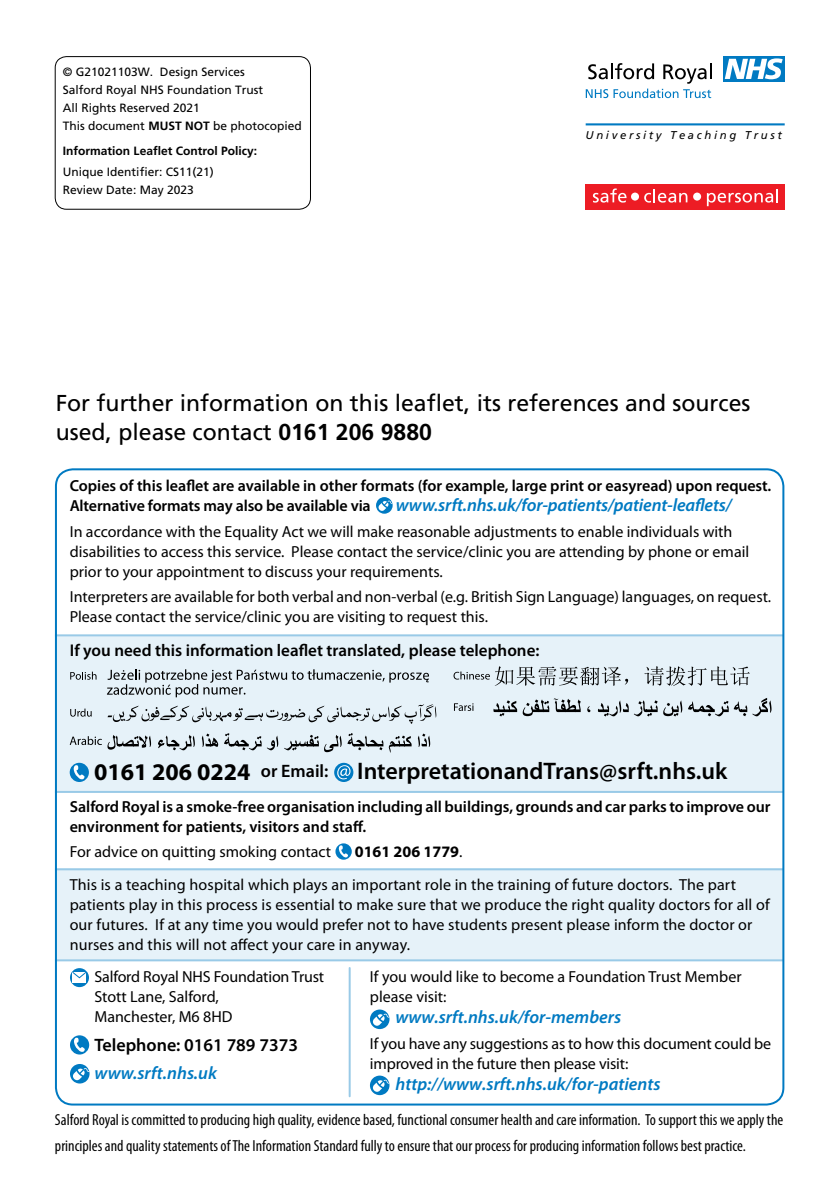
<style>
.page{position:relative;width:840px;height:1191px;background:#fff}
.page>*{position:absolute;margin:0;border:0;box-sizing:border-box;transform-origin:0 0}
.t1{font:600 24px "Myriad Pro";color:#000}
.t2{font:23px/29px "Frutiger";color:#000}
.t3{font:italic 600 18px "Myriad Pro";color:#007ac2}
.t4{font:600 18px "Myriad Pro";color:#000}
.t5{font:600 17px "Myriad Pro";color:#000}
.t6{font:16px/20px "Myriad Pro";color:#000}
.t7{font:600 16px/20px "Myriad Pro";color:#000}
.t8{font:condensed 16px/26px "Myriad Pro";color:#000}
.t9{font:700 16px "Myriad Pro";color:#000}
.t10{font:12px/18px "Frutiger";color:#000}
.t11{font:700 12px "Frutiger";color:#000}
.t12{font:italic 11.2px "Frutiger";letter-spacing:.235em;color:#000}
.s1{font-weight:700}
.s2{font-size:18px}
.s3{font-weight:400}
</style>
<div class="page">
<div style="left:585px;top:184px;width:199px;height:25px;background:#ed1c24"></div>
<svg style="left:592px;top:188px;width:34px;height:15px"></svg>
<svg style="left:644px;top:189px;width:43px;height:14px"></svg>
<svg style="left:706px;top:189px;width:71px;height:17px"></svg>
<svg style="left:630px;top:193px;width:8px;height:8px"></svg>
<svg style="left:692px;top:193px;width:8px;height:8px"></svg>
<div style="left:722px;top:56px;width:62px;height:25px;background:#007ac2"></div>
<svg style="left:724px;top:58px;width:58px;height:21px"></svg>
<svg style="left:585px;top:63px;width:126px;height:35px"></svg>
<hr style="left:585px;top:123px;width:199px;height:2px;background:#007ac2">
<div style="left:55px;top:56px;width:255px;height:153px;border:1px solid #000;border-radius:11px"></div>
<div style="left:56px;top:868px;width:725px;height:92px;background:#e6f2f9"></div>
<div style="left:56px;top:636px;width:725px;height:156px;background:#e6f2f9"></div>
<hr style="left:55px;top:791px;width:728px;height:2px;background:#99cae7">
<hr style="left:55px;top:634px;width:728px;height:2px;background:#99cae7">
<hr style="left:55px;top:868px;width:728px;height:2px;background:#99cae7">
<hr style="left:55px;top:959px;width:728px;height:2px;background:#99cae7">
<svg style="left:107px;top:704px;width:329px;height:20px"></svg>
<svg style="left:70px;top:708px;width:22px;height:8px"></svg>
<svg style="left:224px;top:733px;width:206px;height:20px"></svg>
<svg style="left:70px;top:733px;width:148px;height:17px"></svg>
<svg style="left:70px;top:671px;width:26px;height:8px"></svg>
<svg style="left:107px;top:669px;width:322px;height:28px"></svg>
<svg style="left:453px;top:666px;width:296px;height:20px"></svg>
<svg style="left:493px;top:698px;width:278px;height:18px"></svg>
<svg style="left:454px;top:703px;width:19px;height:8px"></svg>
<div style="left:70px;top:1035px;width:19px;height:19px;background:#007ac2;border-radius:50%"></div>
<svg style="left:74px;top:1037px;width:11px;height:15px"></svg>
<svg style="left:70px;top:1064px;width:19px;height:19px"></svg>
<svg style="left:376px;top:497px;width:16px;height:17px"></svg>
<svg style="left:370px;top:1009px;width:19px;height:20px"></svg>
<svg style="left:370px;top:1075px;width:19px;height:20px"></svg>
<svg style="left:334px;top:763px;width:19px;height:19px"></svg>
<svg style="left:337px;top:765px;width:13px;height:14px"></svg>
<svg style="left:70px;top:968px;width:19px;height:19px"></svg>
<div style="left:73px;top:972px;width:13px;height:11px;background:#fff"></div>
<svg style="left:72px;top:971px;width:15px;height:7px"></svg>
<svg style="left:335px;top:843px;width:16px;height:16px"></svg>
<svg style="left:338px;top:845px;width:10px;height:12px"></svg>
<svg style="left:70px;top:763px;width:19px;height:19px"></svg>
<svg style="left:73px;top:765px;width:12px;height:14px"></svg>
<hr style="left:348px;top:968px;width:2px;height:128px;background:#99cae7">
<p class="t10" style="left:63px;top:62px;width:240px">© G21021103W. Design Services<br>Salford Royal NHS Foundation Trust<br>All Rights Reserved 2021<br>This document <span class="s1">MUST NOT</span> be photocopied</p>
<p class="t11" style="left:63px;top:143px;width:196px">Information Leaflet Control Policy:</p>
<p class="t10" style="left:63px;top:162px;width:152px">Unique Identifier: CS11(21)<br>Review Date: May 2023</p>
<p class="t12" style="left:585px;top:128px;width:198px">University Teaching Trust</p>
<h2 class="t2" style="left:56px;top:388px;width:696px">For further information on this leaflet, its references and sources used, please contact <span class="s1">0161 206 9880</span></h2>
<p class="t7" style="left:70px;top:475px;width:702px">Copies of this leaflet are available in other formats (for example, large print or easyread) upon request.<br>Alternative formats may also be available via</p>
<p class="t3" style="left:395px;top:493px;width:337px">www.srft.nhs.uk/for-patients/patient-leaflets/</p>
<p class="t6" style="left:70px;top:521px;width:680px">In accordance with the Equality Act we will make reasonable adjustments to enable individuals with disabilities to access this service. Please contact the service/clinic you are attending by phone or email prior to your appointment to discuss your requirements.</p>
<p class="t6" style="left:70px;top:587px;width:702px">Interpreters are available for both verbal and non-verbal (e.g. British Sign Language) languages, on request.<br>Please contact the service/clinic you are visiting to request this.</p>
<p class="t5" style="left:70px;top:639px;width:471px">If you need this information leaflet translated, please telephone:</p>
<h1 class="t1" style="left:94px;top:756px;width:634px"><span class="s1">0161 206 0224</span> <span class="s2">or Email:</span> InterpretationandTrans@srft.nhs.uk</h1>
<p class="t7" style="left:70px;top:796px;width:702px">Salford Royal is a smoke-free organisation including all buildings, grounds and car parks to improve our environment for patients, visitors and staff.</p>
<p class="t6" style="left:70px;top:841px;width:263px">For advice on quitting smoking contact</p>
<p class="t9" style="left:354px;top:841px;width:109px">0161 206 1779<span class="s3">.</span></p>
<p class="t6" style="left:70px;top:874px;width:701px">This is a teaching hospital which plays an important role in the training of future doctors. The part patients play in this process is essential to make sure that we produce the right quality doctors for all of our futures. If at any time you would prefer not to have students present please inform the doctor or nurses and this will not affect your care in anyway.</p>
<p class="t6" style="left:94px;top:966px;width:231px">Salford Royal NHS Foundation Trust<br>Stott Lane, Salford,<br>Manchester, M6 8HD</p>
<p class="t4" style="left:94px;top:1033px;width:205px">Telephone: 0161 789 7373</p>
<p class="t3" style="left:94px;top:1061px;width:124px">www.srft.nhs.uk</p>
<p class="t6" style="left:370px;top:966px;width:373px">If you would like to become a Foundation Trust Member please visit:</p>
<p class="t6" style="left:370px;top:1033px;width:402px">If you have any suggestions as to how this document could be improved in the future then please visit:</p>
<p class="t3" style="left:395px;top:1006px;width:227px">www.srft.nhs.uk/for-members</p>
<p class="t3" style="left:395px;top:1073px;width:266px">http://www.srft.nhs.uk/for-patients</p>
<p class="t8" style="left:55px;top:1106px;width:729px">Salford Royal is committed to producing high quality, evidence based, functional consumer health and care information. To support this we apply the principles and quality statements of The Information Standard fully to ensure that our process for producing information follows best practice.</p>
</div>
